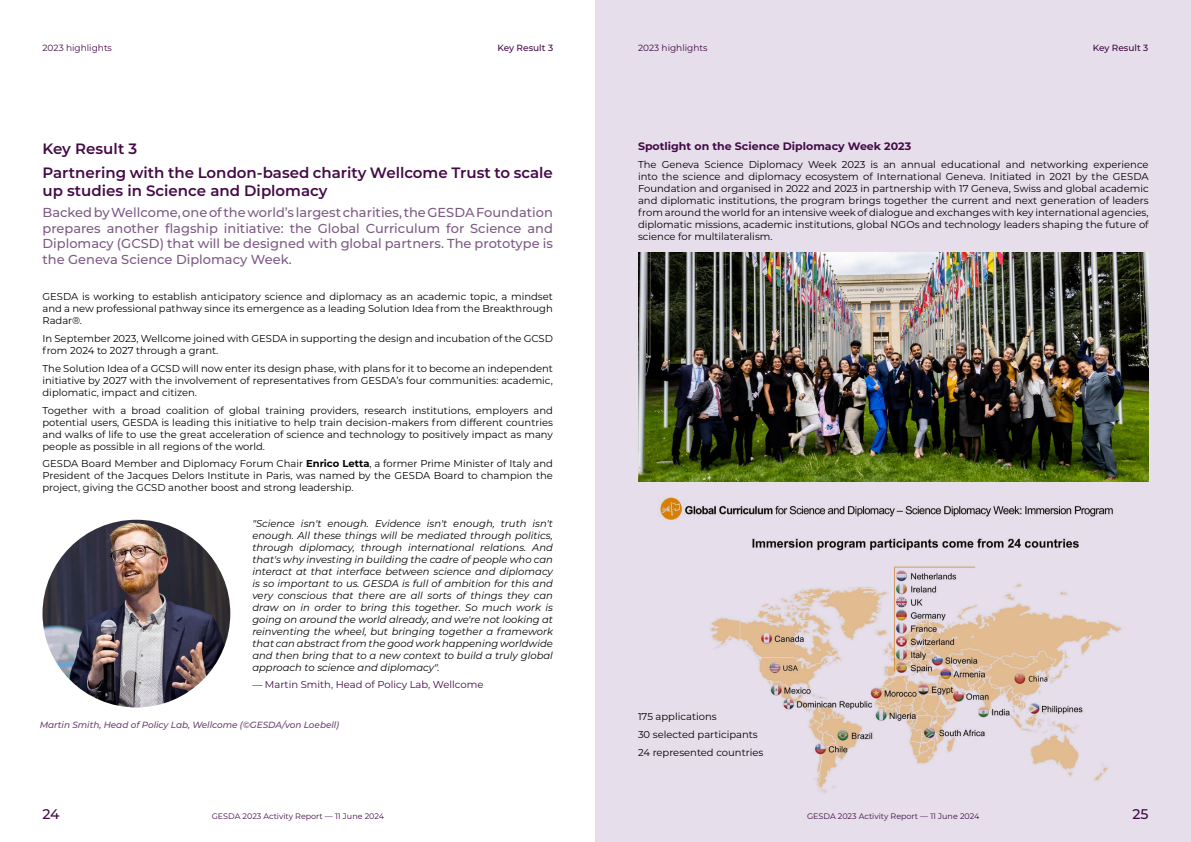
<style>
.page{position:relative;width:1191px;height:842px;background:#fff}
.page>*{position:absolute;margin:0;border:0;box-sizing:border-box;transform-origin:0 0}
.t1{font:600 15px/23.7px "Montserrat";color:#440a47}
.t2{font:500 14px "Montserrat";color:#440a47}
.t3{font:500 13px/15.6px "Montserrat";color:#7e5a85;text-align:justify}
.t4{font:700 10.8px "Montserrat";color:#440a47}
.t5{font:10px/12px "Montserrat";color:#000;text-align:justify}
.t6{font:italic 10px/12px "Montserrat";color:#000;text-align:justify}
.t7{font:10px "Montserrat";color:#440a47}
.t8{font:italic 500 9px "Montserrat";letter-spacing:-.005em;color:#6e4473}
.t9{font:9px "Montserrat";color:#440a47}
.t10{font:500 9px "Montserrat";color:#440a47}
.t11{font:8px "Montserrat";color:#440a47}
.s1{font-weight:700}
</style>
<div class="page">
<img style="left:43px;top:520px;width:187px;height:187px;border-radius:94px">
<div style="left:595px;top:0;width:596px;height:842px;background:#e6dfeb"></div>
<img style="left:660px;top:496px;width:462px;height:297px">
<img style="left:638px;top:252px;width:510px;height:230px">
<p class="t9" style="left:43px;top:42px;width:71px">2023 highlights</p>
<p class="t9" style="left:638px;top:42px;width:71px">2023 highlights</p>
<p class="t10" style="left:497px;top:42px;width:57px">Key Result 3</p>
<p class="t10" style="left:1092px;top:42px;width:57px">Key Result 3</p>
<h1 class="t1" style="left:43px;top:136px;width:512px">Key Result 3<br>Partnering with the London-based charity Wellcome Trust to scale</h1>
<h1 class="t1" style="left:43px;top:178px;width:286px">up studies in Science and Diplomacy</h1>
<p class="t3" style="left:43px;top:204px;width:512px">Backed by Wellcome, one of the world’s largest charities, the GESDA Foundation prepares another flagship initiative: the Global Curriculum for Science and Diplomacy (GCSD) that will be designed with global partners. The prototype is the Geneva Science Diplomacy Week.</p>
<p class="t5" style="left:43px;top:291px;width:512px">GESDA is working to establish anticipatory science and diplomacy as an academic topic, a mindset and a new professional pathway since its emergence as a leading Solution Idea from the Breakthrough Radar®.</p>
<p class="t5" style="left:43px;top:332px;width:512px">In September 2023, Wellcome joined with GESDA in supporting the design and incubation of the GCSD from 2024 to 2027 through a grant.</p>
<p class="t5" style="left:43px;top:362px;width:512px">The Solution Idea of a GCSD will now enter its design phase, with plans for it to become an independent initiative by 2027 with the involvement of representatives from GESDA’s four communities: academic, diplomatic, impact and citizen.</p>
<p class="t5" style="left:43px;top:404px;width:512px">Together with a broad coalition of global training providers, research institutions, employers and potential users, GESDA is leading this initiative to help train decision-makers from different countries and walks of life to use the great acceleration of science and technology to positively impact as many people as possible in all regions of the world.</p>
<p class="t5" style="left:43px;top:457px;width:512px">GESDA Board Member and Diplomacy Forum Chair <span class="s1">Enrico Letta</span>, a former Prime Minister of Italy and President of the Jacques Delors Institute in Paris, was named by the GESDA Board to champion the project, giving the GCSD another boost and strong leadership.</p>
<p class="t6" style="left:252px;top:517px;width:302px">"Science isn't enough. Evidence isn't enough, truth isn't enough. All these things will be mediated through politics, through diplomacy, through international relations. And that's why investing in building the cadre of people who can interact at that interface between science and diplomacy is so important to us. GESDA is full of ambition for this and very conscious that there are all sorts of things they can draw on in order to bring this together. So much work is going on around the world already, and we're not looking at reinventing the wheel, but bringing together a framework that can abstract from the good work happening worldwide and then bring that to a new context to build a truly global approach to science and diplomacy".</p>
<p class="t7" style="left:252px;top:678px;width:232px">— Martin Smith, Head of Policy Lab, Wellcome</p>
<p class="t8" style="left:40px;top:718px;width:301px">Martin Smith, Head of Policy Lab, Wellcome (©GESDA/von Loebell)</p>
<p class="t4" style="left:638px;top:139px;width:275px">Spotlight on the Science Diplomacy Week 2023</p>
<p class="t5" style="left:638px;top:158px;width:512px">The Geneva Science Diplomacy Week 2023 is an annual educational and networking experience into the science and diplomacy ecosystem of International Geneva. Initiated in 2021 by the GESDA Foundation and organised in 2022 and 2023 in partnership with 17 Geneva, Swiss and global academic and diplomatic institutions, the program brings together the current and next generation of leaders from around the world for an intensive week of dialogue and exchanges with key international agencies, diplomatic missions, academic institutions, global NGOs and technology leaders shaping the future of science for multilateralism.</p>
<p class="t5" style="left:638px;top:707px;width:127px;line-height:17.7px;text-align:left">175 applications<br>30 selected participants<br>24 represented countries</p>
<h2 class="t2" style="left:43px;top:804px;width:19px">24</h2>
<p class="t11" style="left:212px;top:811px;width:174px">GESDA 2023 Activity Report — 11 June 2024</p>
<p class="t11" style="left:807px;top:811px;width:174px">GESDA 2023 Activity Report — 11 June 2024</p>
<h2 class="t2" style="left:1132px;top:804px;width:18px">25</h2>
</div>
